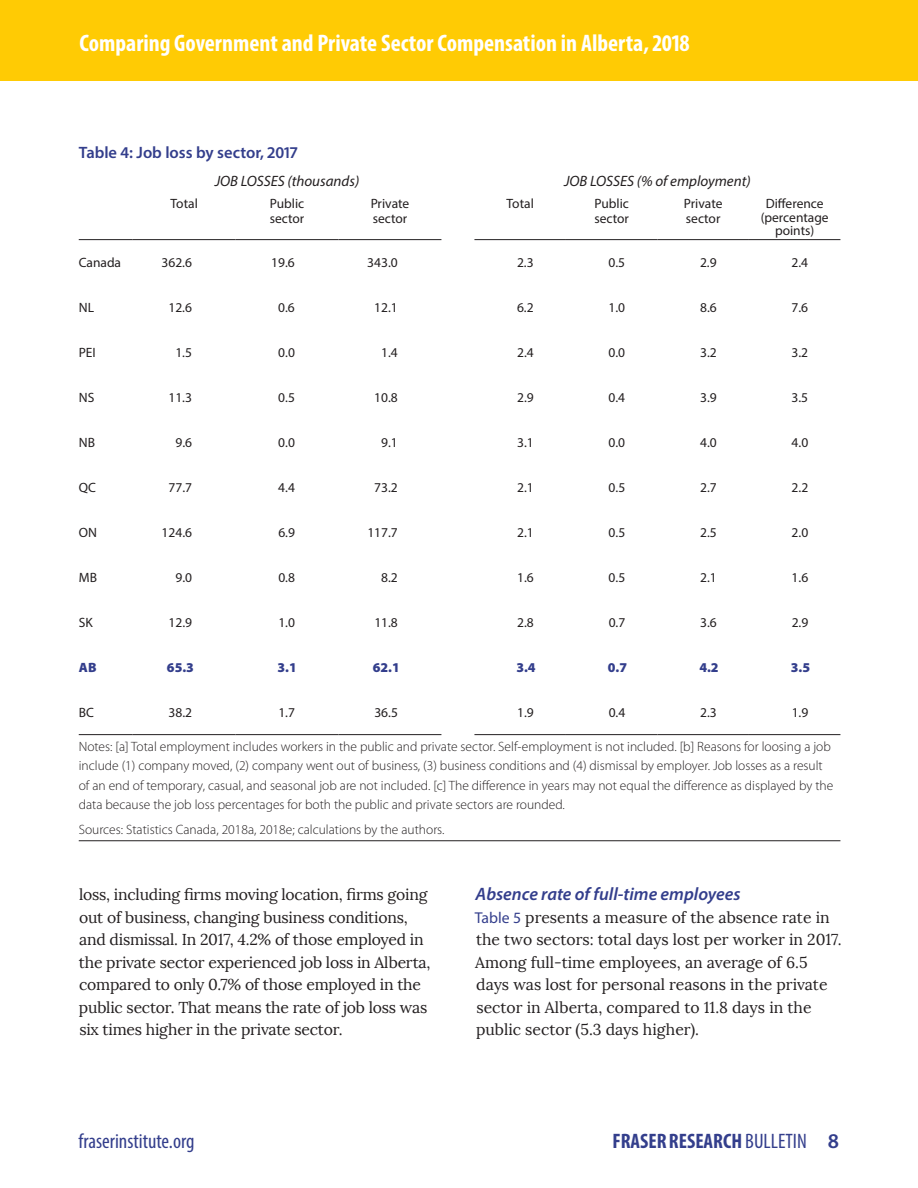
<style>
.page{position:relative;width:918px;height:1188px;background:#fff}
.page>*{position:absolute;margin:0;border:0;box-sizing:border-box;transform-origin:0 0}
.t1{font:700 condensed 24px "Myriad Pro";color:#fff}
.t2{font:700 condensed 21px "Myriad Pro";color:#333e8c}
.t3{font:condensed 21px "Myriad Pro";color:#333e8c}
.t4{font:italic 600 18px "Myriad Pro";color:#333e8c}
.t5{font:600 16.5px "Myriad Pro";color:#333e8c}
.t6{font:15.75px/22.5px "Lora";letter-spacing:-.015em;color:#231f20}
.t7{font:italic 15px "Myriad Pro";color:#231f20}
.t8{font:300 13.5px/19.5px "Myriad Pro";color:#231f20}
.t9{font:13.5px/15px "Myriad Pro";color:#231f20}
.t10{font:900 13.5px "Myriad Pro";color:#333e8c}
.s1{font-family:"Myriad Pro";color:#333e8c}
.s2{font-weight:400}
.s3{font-weight:600;font-stretch:normal}
</style>
<div class="page">
<div style="left:0;top:0;width:918px;height:81px;background:#ffcb04"></div>
<hr style="left:79px;top:239px;width:54px;height:1px;background:#231f20">
<hr style="left:133px;top:239px;width:103px;height:1px;background:#231f20">
<hr style="left:236px;top:239px;width:103px;height:1px;background:#231f20">
<hr style="left:339px;top:239px;width:102px;height:1px;background:#231f20">
<hr style="left:79px;top:734px;width:54px;height:1px;background:#231f20">
<hr style="left:133px;top:734px;width:103px;height:1px;background:#231f20">
<hr style="left:236px;top:734px;width:103px;height:1px;background:#231f20">
<hr style="left:339px;top:734px;width:102px;height:1px;background:#231f20">
<hr style="left:474px;top:734px;width:92px;height:1px;background:#231f20">
<hr style="left:566px;top:734px;width:91px;height:1px;background:#231f20">
<hr style="left:657px;top:734px;width:92px;height:1px;background:#231f20">
<hr style="left:474px;top:239px;width:92px;height:1px;background:#231f20">
<hr style="left:566px;top:239px;width:91px;height:1px;background:#231f20">
<hr style="left:657px;top:239px;width:92px;height:1px;background:#231f20">
<hr style="left:749px;top:239px;width:91px;height:1px;background:#231f20">
<hr style="left:749px;top:734px;width:91px;height:1px;background:#231f20">
<hr style="left:79px;top:840px;width:761px;height:1px;background:#231f20">
<h1 class="t1" style="left:80px;top:28px;width:612px">Comparing Government and Private Sector Compensation in Alberta, 2018</h1>
<p class="t5" style="left:79px;top:141px;width:220px">Table 4: Job loss by sector, 2017</p>
<p class="t7" style="left:215px;top:172px;width:146px">JOB LOSSES (thousands)</p>
<p class="t7" style="left:564px;top:172px;width:188px">JOB LOSSES (% of employment)</p>
<p class="t9" style="left:171px;top:196px;width:29px">Total</p>
<p class="t9" style="left:270px;top:196px;width:36px">Public sector</p>
<p class="t9" style="left:371px;top:196px;width:40px">Private sector</p>
<p class="t9" style="left:507px;top:196px;width:29px">Total</p>
<p class="t9" style="left:594px;top:196px;width:36px">Public sector</p>
<p class="t9" style="left:684px;top:196px;width:40px">Private sector</p>
<p class="t9" style="left:761px;top:197px;width:70px;line-height:13.5px;text-align:center">Difference (percentage points)</p>
<p class="t9" style="left:79px;top:255px;width:44px">Canada</p>
<p class="t9" style="left:162px;top:255px;width:32px">362.6</p>
<p class="t9" style="left:271px;top:255px;width:25px">19.6</p>
<p class="t9" style="left:367px;top:255px;width:32px">343.0</p>
<p class="t9" style="left:517px;top:255px;width:18px">2.3</p>
<p class="t9" style="left:609px;top:255px;width:18px">0.5</p>
<p class="t9" style="left:700px;top:255px;width:18px">2.9</p>
<p class="t9" style="left:792px;top:255px;width:18px">2.4</p>
<p class="t9" style="left:79px;top:300px;width:17px">NL</p>
<p class="t9" style="left:168px;top:300px;width:25px">12.6</p>
<p class="t9" style="left:278px;top:300px;width:18px">0.6</p>
<p class="t9" style="left:374px;top:300px;width:25px">12.1</p>
<p class="t9" style="left:517px;top:300px;width:18px">6.2</p>
<p class="t9" style="left:609px;top:300px;width:18px">1.0</p>
<p class="t9" style="left:700px;top:300px;width:18px">8.6</p>
<p class="t9" style="left:792px;top:300px;width:18px">7.6</p>
<p class="t9" style="left:79px;top:345px;width:19px">PEI</p>
<p class="t9" style="left:175px;top:345px;width:18px">1.5</p>
<p class="t9" style="left:278px;top:345px;width:18px">0.0</p>
<p class="t9" style="left:381px;top:345px;width:18px">1.4</p>
<p class="t9" style="left:517px;top:345px;width:18px">2.4</p>
<p class="t9" style="left:609px;top:345px;width:18px">0.0</p>
<p class="t9" style="left:700px;top:345px;width:18px">3.2</p>
<p class="t9" style="left:792px;top:345px;width:18px">3.2</p>
<p class="t9" style="left:79px;top:390px;width:17px">NS</p>
<p class="t9" style="left:168px;top:390px;width:25px">11.3</p>
<p class="t9" style="left:278px;top:390px;width:18px">0.5</p>
<p class="t9" style="left:374px;top:390px;width:25px">10.8</p>
<p class="t9" style="left:517px;top:390px;width:18px">2.9</p>
<p class="t9" style="left:609px;top:390px;width:18px">0.4</p>
<p class="t9" style="left:700px;top:390px;width:18px">3.9</p>
<p class="t9" style="left:792px;top:390px;width:18px">3.5</p>
<p class="t9" style="left:79px;top:435px;width:18px">NB</p>
<p class="t9" style="left:175px;top:435px;width:18px">9.6</p>
<p class="t9" style="left:278px;top:435px;width:18px">0.0</p>
<p class="t9" style="left:381px;top:435px;width:18px">9.1</p>
<p class="t9" style="left:517px;top:435px;width:18px">3.1</p>
<p class="t9" style="left:609px;top:435px;width:18px">0.0</p>
<p class="t9" style="left:700px;top:435px;width:18px">4.0</p>
<p class="t9" style="left:792px;top:435px;width:18px">4.0</p>
<p class="t9" style="left:79px;top:480px;width:19px">QC</p>
<p class="t9" style="left:168px;top:480px;width:25px">77.7</p>
<p class="t9" style="left:278px;top:480px;width:18px">4.4</p>
<p class="t9" style="left:374px;top:480px;width:25px">73.2</p>
<p class="t9" style="left:517px;top:480px;width:18px">2.1</p>
<p class="t9" style="left:609px;top:480px;width:18px">0.5</p>
<p class="t9" style="left:700px;top:480px;width:18px">2.7</p>
<p class="t9" style="left:792px;top:480px;width:18px">2.2</p>
<p class="t9" style="left:79px;top:525px;width:20px">ON</p>
<p class="t9" style="left:162px;top:525px;width:32px">124.6</p>
<p class="t9" style="left:278px;top:525px;width:18px">6.9</p>
<p class="t9" style="left:367px;top:525px;width:32px">117.7</p>
<p class="t9" style="left:517px;top:525px;width:18px">2.1</p>
<p class="t9" style="left:609px;top:525px;width:18px">0.5</p>
<p class="t9" style="left:700px;top:525px;width:18px">2.5</p>
<p class="t9" style="left:792px;top:525px;width:18px">2.0</p>
<p class="t9" style="left:79px;top:570px;width:20px">MB</p>
<p class="t9" style="left:175px;top:570px;width:18px">9.0</p>
<p class="t9" style="left:278px;top:570px;width:18px">0.8</p>
<p class="t9" style="left:381px;top:570px;width:18px">8.2</p>
<p class="t9" style="left:517px;top:570px;width:18px">1.6</p>
<p class="t9" style="left:609px;top:570px;width:18px">0.5</p>
<p class="t9" style="left:700px;top:570px;width:18px">2.1</p>
<p class="t9" style="left:792px;top:570px;width:18px">1.6</p>
<p class="t9" style="left:79px;top:615px;width:15px">SK</p>
<p class="t9" style="left:169px;top:615px;width:25px">12.9</p>
<p class="t9" style="left:278px;top:615px;width:18px">1.0</p>
<p class="t9" style="left:374px;top:615px;width:25px">11.8</p>
<p class="t9" style="left:517px;top:615px;width:18px">2.8</p>
<p class="t9" style="left:609px;top:615px;width:18px">0.7</p>
<p class="t9" style="left:700px;top:615px;width:18px">3.6</p>
<p class="t9" style="left:792px;top:615px;width:18px">2.9</p>
<p class="t10" style="left:79px;top:659px;width:19px">AB</p>
<p class="t10" style="left:167px;top:659px;width:29px">65.3</p>
<p class="t10" style="left:278px;top:659px;width:21px">3.1</p>
<p class="t10" style="left:373px;top:659px;width:29px">62.1</p>
<p class="t10" style="left:516px;top:659px;width:21px">3.4</p>
<p class="t10" style="left:608px;top:659px;width:21px">0.7</p>
<p class="t10" style="left:699px;top:659px;width:21px">4.2</p>
<p class="t10" style="left:791px;top:659px;width:21px">3.5</p>
<p class="t9" style="left:79px;top:705px;width:17px">BC</p>
<p class="t9" style="left:169px;top:705px;width:25px">38.2</p>
<p class="t9" style="left:278px;top:705px;width:18px">1.7</p>
<p class="t9" style="left:374px;top:705px;width:25px">36.5</p>
<p class="t9" style="left:517px;top:705px;width:18px">1.9</p>
<p class="t9" style="left:609px;top:705px;width:18px">0.4</p>
<p class="t9" style="left:700px;top:705px;width:18px">2.3</p>
<p class="t9" style="left:792px;top:705px;width:18px">1.9</p>
<p class="t8" style="left:79px;top:736px;width:756px">Notes: [a] Total employment includes workers in the public and private sector. Self-employment is not included. [b] Reasons for loosing a job include (1) company moved, (2) company went out of business, (3) business conditions and (4) dismissal by employer. Job losses as a result of an end of temporary, casual, and seasonal job are not included. [c] The difference in years may not equal the difference as displayed by the data because the job loss percentages for both the public and private sectors are rounded.</p>
<p class="t8" style="left:79px;top:820px;width:367px">Sources: Statistics Canada, 2018a, 2018e; calculations by the authors.</p>
<p class="t6" style="left:79px;top:884px;width:353px">loss, including firms moving location, firms going out of business, changing business conditions, and dismissal. In 2017, 4.2% of those employed in the private sector experienced job loss in Alberta, compared to only 0.7% of those employed in the public sector. That means the rate of job loss was six times higher in the private sector.</p>
<p class="t4" style="left:476px;top:883px;width:267px">Absence rate of full-time employees</p>
<p class="t6" style="left:475px;top:906px;width:368px"><span class="s1">Table 5</span> presents a measure of the absence rate in the two sectors: total days lost per worker in 2017.<br>Among full-time employees, an average of 6.5 days was lost for personal reasons in the private sector in Alberta, compared to 11.8 days in the public sector (5.3 days higher).</p>
<h2 class="t3" style="left:79px;top:1128px;width:117px">fraserinstitute.org</h2>
<h2 class="t2" style="left:613px;top:1127px;width:228px">FRASER RESEARCH <span class="s2">BULLETIN</span> <span class="s3">8</span></h2>
</div>
